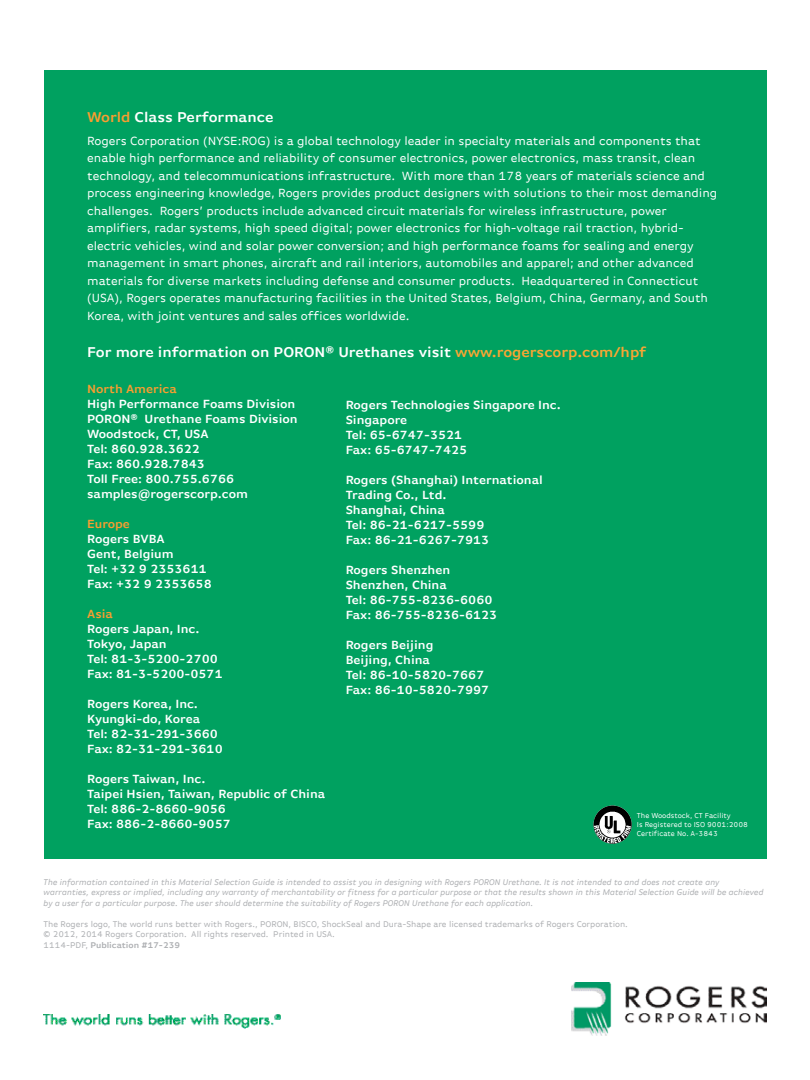
<style>
.page{position:relative;width:810px;height:1080px;background:#fff}
.page>*{position:absolute;margin:0;border:0;box-sizing:border-box;transform-origin:0 0}
.t1{font:600 15px "Basic Gothic Offc";letter-spacing:-.005em;color:#fff}
.t2{font:12.5px/17.5px "Basic Gothic Offc";letter-spacing:-.005em;color:#fff}
.t3{font:600 12.5px/15px "Basic Gothic Offc";letter-spacing:-.005em;color:#fff}
.t4{font:600 12.5px "Basic Gothic Offc";letter-spacing:-.005em;color:#f99d31}
.t5{font:italic 8.75px/10.5px "Basic Gothic Offc";letter-spacing:-.005em;color:#adafb2}
.t6{font:8.75px/10.5px "Basic Gothic Offc";letter-spacing:-.005em;color:#adafb2}
.t7{font:7.5px/9px "Basic Gothic Offc";letter-spacing:-.005em;color:#fff}
.s1{color:#f99d31}
.s2{color:#faa634}
.s3{font-weight:600}
</style>
<div class="page">
<div style="left:44px;top:70px;width:723px;height:789px;background:#00a160"></div>
<img style="left:593px;top:806px;width:39px;height:38px;border-radius:19px">
<img style="left:572px;top:983px;width:194px;height:53px">
<img style="left:44px;top:1014px;width:236px;height:14px">
<p class="t1" style="left:87px;top:109px;width:188px"><span class="s1">World</span> Class Performance</p>
<p class="t2" style="left:87px;top:132px;width:632px">Rogers Corporation (NYSE:ROG) is a global technology leader in specialty materials and components that enable high performance and reliability of consumer electronics, power electronics, mass transit, clean technology, and telecommunications infrastructure. With more than 178 years of materials science and process engineering knowledge, Rogers provides product designers with solutions to their most demanding challenges. Rogers’ products include advanced circuit materials for wireless infrastructure, power amplifiers, radar systems, high speed digital; power electronics for high-voltage rail traction, hybrid&shy;electric vehicles, wind and solar power conversion; and high performance foams for sealing and energy management in smart phones, aircraft and rail interiors, automobiles and apparel; and other advanced materials for diverse markets including defense and consumer products. Headquartered in Connecticut (USA), Rogers operates manufacturing facilities in the United States, Belgium, China, Germany, and South Korea, with joint ventures and sales offices worldwide.</p>
<p class="t1" style="left:87px;top:344px;width:561px">For more information on PORON® Urethanes visit <span class="s2">www.rogerscorp.com/hpf</span></p>
<p class="t4" style="left:87px;top:383px;width:91px">North America</p>
<p class="t3" style="left:87px;top:397px;width:212px">High Performance Foams Division<br>PORON® Urethane Foams Division<br>Woodstock, CT, USA<br>Tel: 860.928.3622<br>Fax: 860.928.7843<br>Toll Free: 800.755.6766 samples@rogerscorp.com</p>
<p class="t4" style="left:87px;top:518px;width:44px">Europe</p>
<p class="t3" style="left:87px;top:532px;width:126px">Rogers BVBA<br>Gent, Belgium<br>Tel: +32 9 2353611<br>Fax: +32 9 2353658</p>
<p class="t4" style="left:87px;top:608px;width:27px">Asia</p>
<p class="t3" style="left:87px;top:622px;width:137px">Rogers Japan, Inc.<br>Tokyo, Japan<br>Tel: 81-3-5200-2700<br>Fax: 81-3-5200-0571</p>
<p class="t3" style="left:87px;top:697px;width:137px">Rogers Korea, Inc.<br>Kyungki-do, Korea<br>Tel: 82-31-291-3660<br>Fax: 82-31-291-3610</p>
<p class="t3" style="left:87px;top:772px;width:240px">Rogers Taiwan, Inc.<br>Taipei Hsien, Taiwan, Republic of China<br>Tel: 886-2-8660-9056<br>Fax: 886-2-8660-9057</p>
<p class="t3" style="left:346px;top:397px;width:217px">Rogers Technologies Singapore Inc.<br>Singapore<br>Tel: 65-6747-3521<br>Fax: 65-6747-7425</p>
<p class="t3" style="left:346px;top:472px;width:199px">Rogers (Shanghai) International<br>Trading Co., Ltd.<br>Shanghai, China<br>Tel: 86-21-6217-5599<br>Fax: 86-21-6267-7913</p>
<p class="t3" style="left:346px;top:562px;width:153px">Rogers Shenzhen<br>Shenzhen, China<br>Tel: 86-755-8236-6060<br>Fax: 86-755-8236-6123</p>
<p class="t3" style="left:346px;top:637px;width:145px">Rogers Beijing<br>Beijing, China<br>Tel: 86-10-5820-7667<br>Fax: 86-10-5820-7997</p>
<p class="t7" style="left:637px;top:811px;width:113px">The Woodstock, CT Facility<br>Is Registered to ISO 9001:2008<br>Certificate No. A-3843</p>
<p class="t5" style="left:44px;top:877px;width:722px">The information contained in this Material Selection Guide is intended to assist you in designing with Rogers PORON Urethane. It is not intended to and does not create any warranties, express or implied, including any warranty of merchantability or fitness for a particular purpose or that the results shown in this Material Selection Guide will be achieved by a user for a particular purpose. The user should determine the suitability of Rogers PORON Urethane for each application.</p>
<p class="t6" style="left:44px;top:919px;width:586px">The Rogers logo, The world runs better with Rogers., PORON, BISCO, ShockSeal and Dura-Shape are licensed trademarks of Rogers Corporation. © 2012, 2014 Rogers Corporation. All rights reserved. Printed in USA.<br>1114-PDF, <span class="s3">Publication #17-239</span></p>
</div>
